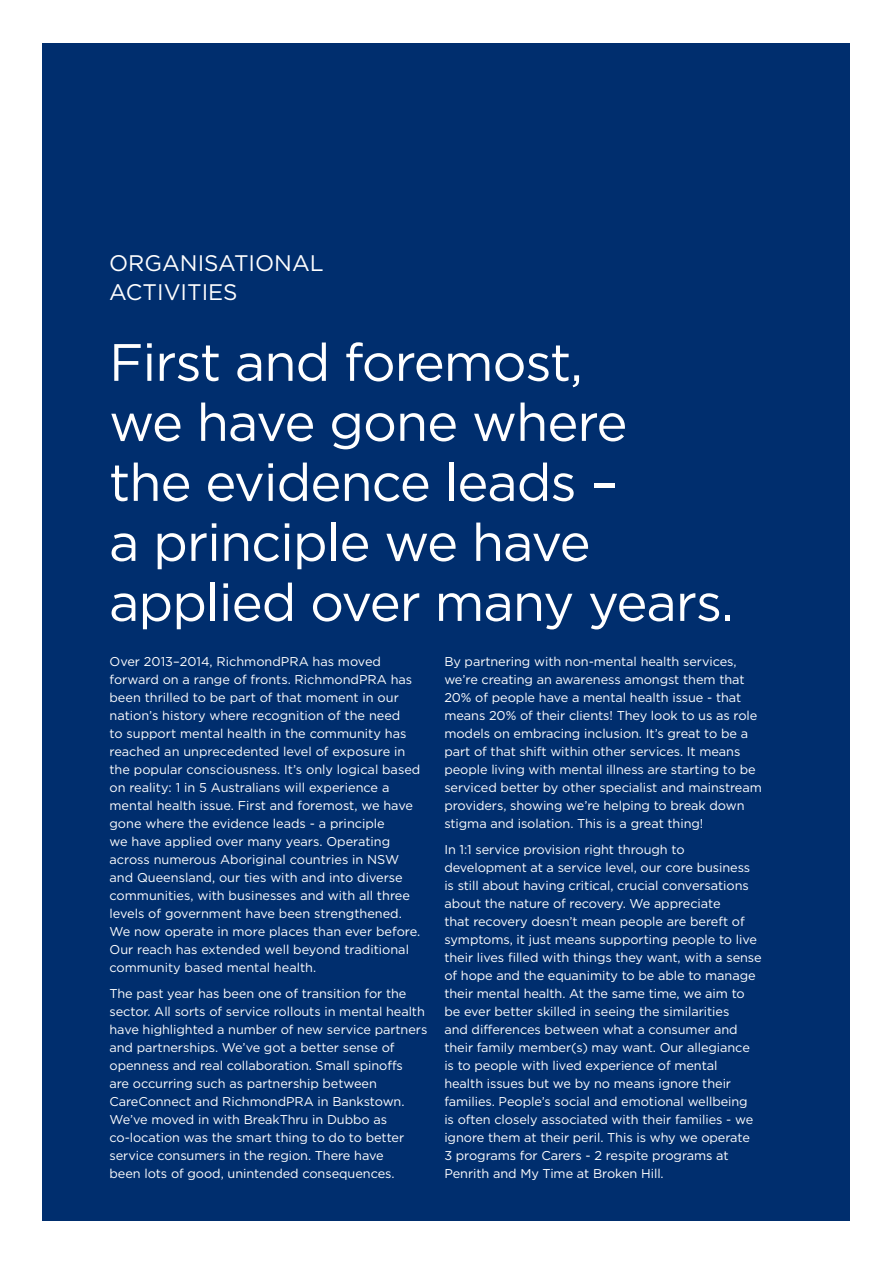
<style>
.page{position:relative;width:893px;height:1263px;background:#fff}
.page>*{position:absolute;margin:0;border:0;box-sizing:border-box;transform-origin:0 0}
.t1{font:52.5px/60px "Gotham";letter-spacing:-.02em;color:#fff}
.t2{font:22.5px/28.5px "Gotham";color:#fff}
.t3{font:12.75px/18px "Gotham";letter-spacing:-.005em;color:#fff}
</style>
<div class="page">
<div style="left:43px;top:43px;width:807px;height:1177px;background:#002e6e"></div>
<h2 class="t2" style="left:109px;top:248px;width:216px">ORGANISATIONAL<br>ACTIVITIES</h2>
<h1 class="t1" style="left:109px;top:331px;width:626px">First and foremost,<br>we have gone where<br>the evidence leads –<br>a principle we have applied over many years.</h1>
<p class="t3" style="left:109px;top:652px;width:312px">Over 2013–2014, RichmondPRA has moved forward on a range of fronts. RichmondPRA has been thrilled to be part of that moment in our nation’s history where recognition of the need<br>to support mental health in the community has reached an unprecedented level of exposure in the popular consciousness. It’s only logical based on reality: 1 in 5 Australians will experience a mental health issue. First and foremost, we have gone where the evidence leads - a principle<br>we have applied over many years. Operating across numerous Aboriginal countries in NSW and Queensland, our ties with and into diverse communities, with businesses and with all three levels of government have been strengthened.<br>We now operate in more places than ever before.<br>Our reach has extended well beyond traditional community based mental health.</p>
<p class="t3" style="left:109px;top:984px;width:319px">The past year has been one of transition for the sector. All sorts of service rollouts in mental health have highlighted a number of new service partners and partnerships. We’ve got a better sense of openness and real collaboration. Small spinoffs<br>are occurring such as partnership between CareConnect and RichmondPRA in Bankstown.<br>We’ve moved in with BreakThru in Dubbo as co-location was the smart thing to do to better service consumers in the region. There have<br>been lots of good, unintended consequences.</p>
<p class="t3" style="left:444px;top:652px;width:319px">By partnering with non-mental health services, we’re creating an awareness amongst them that 20% of people have a mental health issue - that means 20% of their clients! They look to us as role models on embracing inclusion. It’s great to be a part of that shift within other services. It means people living with mental illness are starting to be serviced better by other specialist and mainstream providers, showing we’re helping to break down stigma and isolation. This is a great thing!</p>
<p class="t3" style="left:444px;top:840px;width:319px">In 1:1 service provision right through to development at a service level, our core business is still about having critical, crucial conversations about the nature of recovery. We appreciate<br>that recovery doesn’t mean people are bereft of symptoms, it just means supporting people to live their lives filled with things they want, with a sense of hope and the equanimity to be able to manage their mental health. At the same time, we aim to be ever better skilled in seeing the similarities<br>and differences between what a consumer and their family member(s) may want. Our allegiance is to people with lived experience of mental<br>health issues but we by no means ignore their families. People’s social and emotional wellbeing<br>is often closely associated with their families - we ignore them at their peril. This is why we operate<br>3 programs for Carers - 2 respite programs at Penrith and My Time at Broken Hill.</p>
</div>
